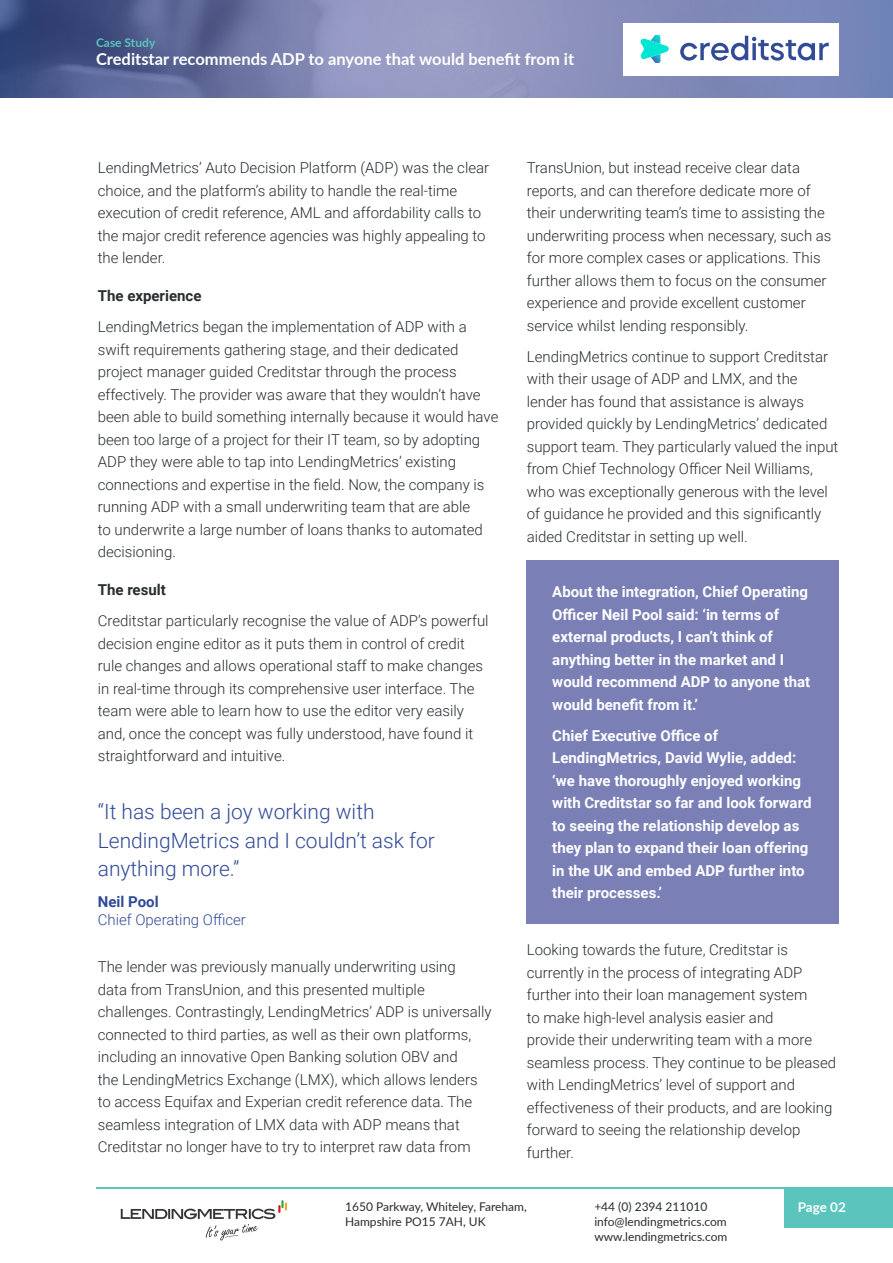
<style>
.page{position:relative;width:893px;height:1263px;background:#fff}
.page>*{position:absolute;margin:0;border:0;box-sizing:border-box;transform-origin:0 0}
.Quote_Body{font:300 21px/28.5px "Roboto";color:#314a96}
.Page_Two_Title{font:700 16.5px "Lato";color:#fff}
.Body_Text{font:300 15px/22.5px "Roboto";color:#282d30}
.Body_Text-2{font:700 15px/22.5px "Roboto";color:#fff}
.Body_Text_Para_Heade{font:700 15px "Roboto";color:#282d30}
.Quote_Author_Subtitl{font:300 15px "Roboto";color:#314a96}
.Quote_Author{font:700 15px "Roboto";color:#314a96}
.Page_Numbering{font:700 13.5px "Lato";letter-spacing:-.005em;color:#fff}
.t1{font:12px/15px "Lato";color:#282d30}
.Page_Two_Case_Study{font:700 12px "Lato";color:#5ac4bd}
</style>
<div class="page">
<svg style="left:0;top:0;width:893px;height:98px;background:#757eac"></svg>
<div style="left:624px;top:23px;width:215px;height:53px;background:#fff"></div>
<svg style="left:680px;top:36px;width:149px;height:25px"></svg>
<svg style="left:640px;top:36px;width:29px;height:26px"></svg>
<svg style="left:121px;top:1200px;width:166px;height:40px"></svg>
<div style="left:784px;top:1187px;width:109px;height:40px;background:#5ac4bd"></div>
<hr style="left:96px;top:1187px;width:797px;height:1px;background:#5ac4bd">
<div style="left:527px;top:560px;width:312px;height:364px;background:#7a7fb6"></div>
<p class="Page_Two_Case_Study" style="left:96px;top:34px;width:61px">Case Study</p>
<p class="Page_Two_Title" style="left:96px;top:47px;width:480px">Creditstar recommends ADP to anyone that would benefit from it</p>
<p class="Body_Text" style="left:98px;top:156px;width:393px">LendingMetrics’ Auto Decision Platform (ADP) was the clear choice, and the platform’s ability to handle the real-time execution of credit reference, AML and affordability calls to the major credit reference agencies was highly appealing to the lender.</p>
<p class="Body_Text_Para_Heade" style="left:98px;top:285px;width:105px">The experience</p>
<p class="Body_Text" style="left:98px;top:315px;width:402px">LendingMetrics began the implementation of ADP with a swift requirements gathering stage, and their dedicated project manager guided Creditstar through the process effectively. The provider was aware that they wouldn’t have been able to build something internally because it would have been too large of a project for their IT team, so by adopting ADP they were able to tap into LendingMetrics’ existing connections and expertise in the field. Now, the company is running ADP with a small underwriting team that are able<br>to underwrite a large number of loans thanks to automated decisioning.</p>
<p class="Body_Text_Para_Heade" style="left:98px;top:579px;width:70px">The result</p>
<p class="Body_Text" style="left:98px;top:609px;width:392px">Creditstar particularly recognise the value of ADP’s powerful decision engine editor as it puts them in control of credit rule changes and allows operational staff to make changes in real-time through its comprehensive user interface. The team were able to learn how to use the editor very easily and, once the concept was fully understood, have found it straightforward and intuitive.</p>
<p class="Quote_Body" style="left:98px;top:797px;width:339px">“It has been a joy working with<br>LendingMetrics and I couldn’t ask for anything more.”</p>
<p class="Quote_Author" style="left:98px;top:891px;width:62px">Neil Pool</p>
<p class="Quote_Author_Subtitl" style="left:98px;top:909px;width:150px">Chief Operating Officer</p>
<p class="Body_Text" style="left:98px;top:955px;width:395px">The lender was previously manually underwriting using<br>data from TransUnion, and this presented multiple challenges. Contrastingly, LendingMetrics’ ADP is universally connected to third parties, as well as their own platforms, including an innovative Open Banking solution OBV and<br>the LendingMetrics Exchange (LMX), which allows lenders to access Equifax and Experian credit reference data. The seamless integration of LMX data with ADP means that Creditstar no longer have to try to interpret raw data from</p>
<p class="Body_Text" style="left:527px;top:156px;width:306px">TransUnion, but instead receive clear data reports, and can therefore dedicate more of their underwriting team’s time to assisting the underwriting process when necessary, such as for more complex cases or applications. This further allows them to focus on the consumer experience and provide excellent customer service whilst lending responsibly.</p>
<p class="Body_Text" style="left:527px;top:344px;width:313px">LendingMetrics continue to support Creditstar with their usage of ADP and LMX, and the lender has found that assistance is always provided quickly by LendingMetrics’ dedicated support team. They particularly valued the input from Chief Technology Officer Neil Williams, who was exceptionally generous with the level of guidance he provided and this significantly aided Creditstar in setting up well.</p>
<p class="Body_Text-2" style="left:552px;top:580px;width:259px">About the integration, Chief Operating Officer Neil Pool said: ‘in terms of external products, I can’t think of anything better in the market and I would recommend ADP to anyone that would benefit from it.’</p>
<p class="Body_Text-2" style="left:552px;top:724px;width:261px">Chief Executive Office of LendingMetrics, David Wylie, added: ‘we have thoroughly enjoyed working with Creditstar so far and look forward to seeing the relationship develop as they plan to expand their loan offering in the UK and embed ADP further into their processes.’</p>
<p class="Body_Text" style="left:527px;top:938px;width:311px">Looking towards the future, Creditstar is currently in the process of integrating ADP further into their loan management system<br>to make high-level analysis easier and<br>provide their underwriting team with a more seamless process. They continue to be pleased with LendingMetrics’ level of support and effectiveness of their products, and are looking forward to seeing the relationship develop further.</p>
<p class="t1" style="left:345px;top:1198px;width:183px">1650 Parkway, Whiteley, Fareham,<br>Hampshire PO15 7AH, UK</p>
<p class="t1" style="left:594px;top:1198px;width:135px">+44 (0) 2394 211010 info@lendingmetrics.com www.lendingmetrics.com</p>
<p class="Page_Numbering" style="left:798px;top:1197px;width:50px">Page 02</p>
</div>
